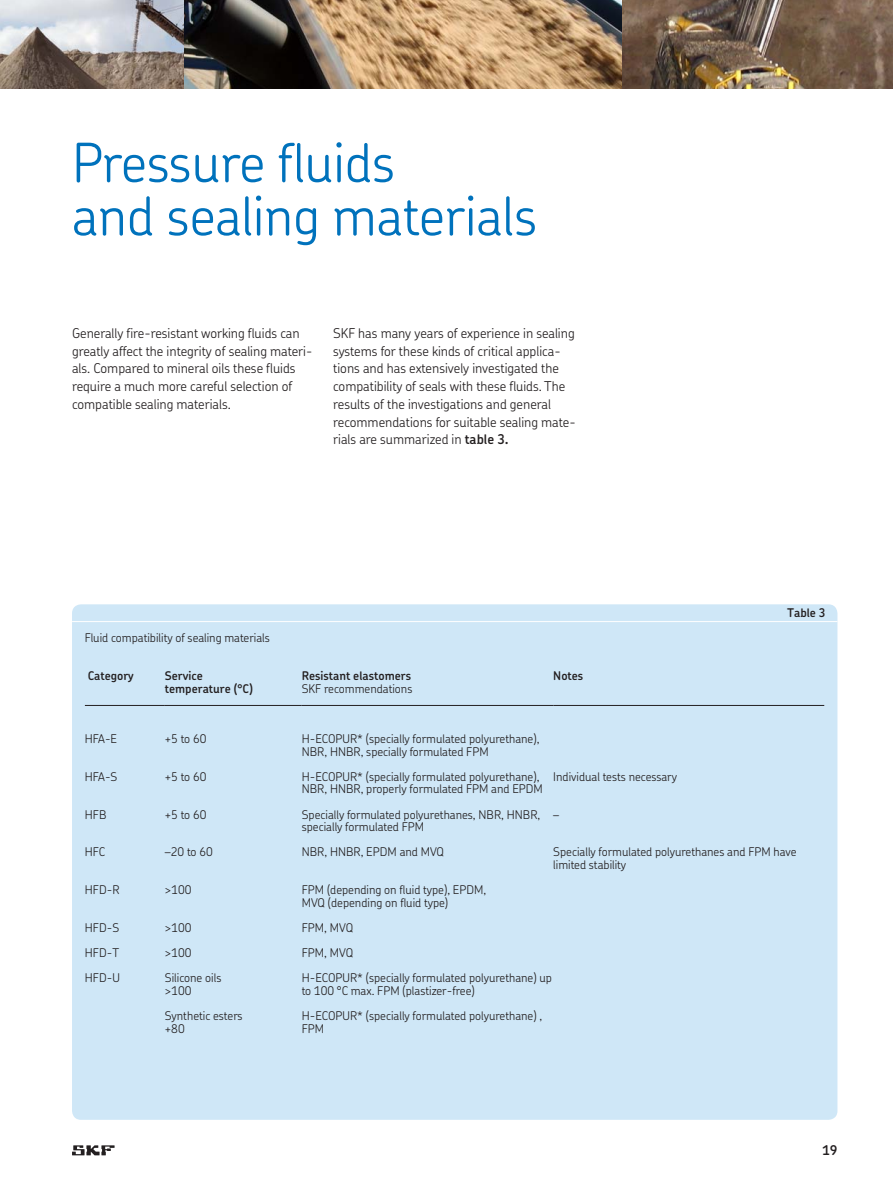
<style>
.page{position:relative;width:893px;height:1191px;background:#fff}
.page>*{position:absolute;margin:0;border:0;box-sizing:border-box;transform-origin:0 0}
.t1{font:300 54px/53.2px "SKF Chevin";color:#0072bc}
.t2{font:300 13.5px/17.9px "SKF Chevin";color:#231f20}
.t3{font:600 13.5px "SKF Chevin";color:#231f20}
.t4{font:300 12px/12.6px "SKF Chevin";color:#231f20}
.t5{font:600 12px/12.6px "SKF Chevin";color:#231f20}
.s1{font-weight:600}
</style>
<div class="page">
<div style="left:72px;top:604px;width:765px;height:516px;background:#cfe7f7;border-radius:9px"></div>
<hr style="left:72px;top:621px;width:765px;height:1px;background:#fff">
<hr style="left:85px;top:705px;width:80px;height:1px;background:#231f20">
<hr style="left:165px;top:705px;width:137px;height:1px;background:#231f20">
<hr style="left:302px;top:705px;width:251px;height:1px;background:#231f20">
<hr style="left:553px;top:705px;width:271px;height:1px;background:#231f20">
<img style="left:0;top:0;width:184px;height:89px">
<img style="left:621px;top:0;width:271px;height:89px">
<img style="left:184px;top:0;width:437px;height:89px">
<svg style="left:72px;top:1145px;width:43px;height:10px"></svg>
<h1 class="t1" style="left:72px;top:135px;width:466px">Pressure fluids<br>and sealing materials</h1>
<p class="t2" style="left:72px;top:324px;width:242px">Generally fire-resistant working fluids can greatly affect the integrity of sealing materi&shy;als. Compared to mineral oils these fluids require a much more careful selection of compatible sealing materials.</p>
<p class="t2" style="left:333px;top:324px;width:244px">SKF has many years of experience in sealing systems for these kinds of critical applica&shy;tions and has extensively investigated the compatibility of seals with these fluids. The results of the investigations and general recommendations for suitable sealing mate&shy;rials are summarized in <span class="s1">table 3.</span></p>
<p class="t4" style="left:85px;top:631px;width:186px">Fluid compatibility of sealing materials</p>
<p class="t5" style="left:88px;top:669px;width:48px">Category</p>
<p class="t5" style="left:165px;top:669px;width:90px">Service temperature (°C)</p>
<p class="t5" style="left:302px;top:669px;width:111px">Resistant elastomers</p>
<p class="t4" style="left:302px;top:682px;width:112px">SKF recommendations</p>
<p class="t5" style="left:553px;top:669px;width:32px">Notes</p>
<p class="t5" style="left:787px;top:606px;width:40px">Table 3</p>
<p class="t4" style="left:85px;top:732px;width:34px">HFA-E</p>
<p class="t4" style="left:165px;top:732px;width:43px">+5 to 60</p>
<p class="t4" style="left:302px;top:732px;width:239px">H-ECOPUR* (specially formulated polyurethane),<br>NBR, HNBR, specially formulated FPM</p>
<p class="t4" style="left:85px;top:770px;width:34px">HFA-S</p>
<p class="t4" style="left:165px;top:770px;width:43px">+5 to 60</p>
<p class="t4" style="left:302px;top:770px;width:243px">H-ECOPUR* (specially formulated polyurethane),<br>NBR, HNBR, properly formulated FPM and EPDM</p>
<p class="t4" style="left:553px;top:770px;width:125px">Individual tests necessary</p>
<p class="t4" style="left:85px;top:808px;width:23px">HFB</p>
<p class="t4" style="left:165px;top:808px;width:43px">+5 to 60</p>
<p class="t4" style="left:302px;top:808px;width:240px">Specially formulated polyurethanes, NBR, HNBR, specially formulated FPM</p>
<p class="t4" style="left:553px;top:808px;width:7px">–</p>
<p class="t4" style="left:85px;top:845px;width:22px">HFC</p>
<p class="t4" style="left:165px;top:845px;width:49px">–20 to 60</p>
<p class="t4" style="left:302px;top:845px;width:144px">NBR, HNBR, EPDM and MVQ</p>
<p class="t4" style="left:553px;top:845px;width:245px">Specially formulated polyurethanes and FPM have limited stability</p>
<p class="t4" style="left:85px;top:883px;width:36px">HFD-R</p>
<p class="t4" style="left:165px;top:883px;width:28px">&gt;100</p>
<p class="t4" style="left:302px;top:883px;width:186px">FPM (depending on fluid type), EPDM,<br>MVQ (depending on fluid type)</p>
<p class="t4" style="left:85px;top:921px;width:36px">HFD-S</p>
<p class="t4" style="left:165px;top:921px;width:28px">&gt;100</p>
<p class="t4" style="left:302px;top:921px;width:53px">FPM, MVQ</p>
<p class="t4" style="left:85px;top:946px;width:36px">HFD-T</p>
<p class="t4" style="left:165px;top:946px;width:28px">&gt;100</p>
<p class="t4" style="left:302px;top:946px;width:53px">FPM, MVQ</p>
<p class="t4" style="left:85px;top:971px;width:36px">HFD-U</p>
<p class="t4" style="left:165px;top:971px;width:58px">Silicone oils &gt;100</p>
<p class="t4" style="left:302px;top:971px;width:252px">H-ECOPUR* (specially formulated polyurethane) up to 100 °C max. FPM (plastizer-free)</p>
<p class="t4" style="left:165px;top:1009px;width:79px">Synthetic esters +80</p>
<p class="t4" style="left:302px;top:1009px;width:242px">H-ECOPUR* (specially formulated polyurethane) ,<br>FPM</p>
<p class="t3" style="left:822px;top:1142px;width:17px">19</p>
</div>
